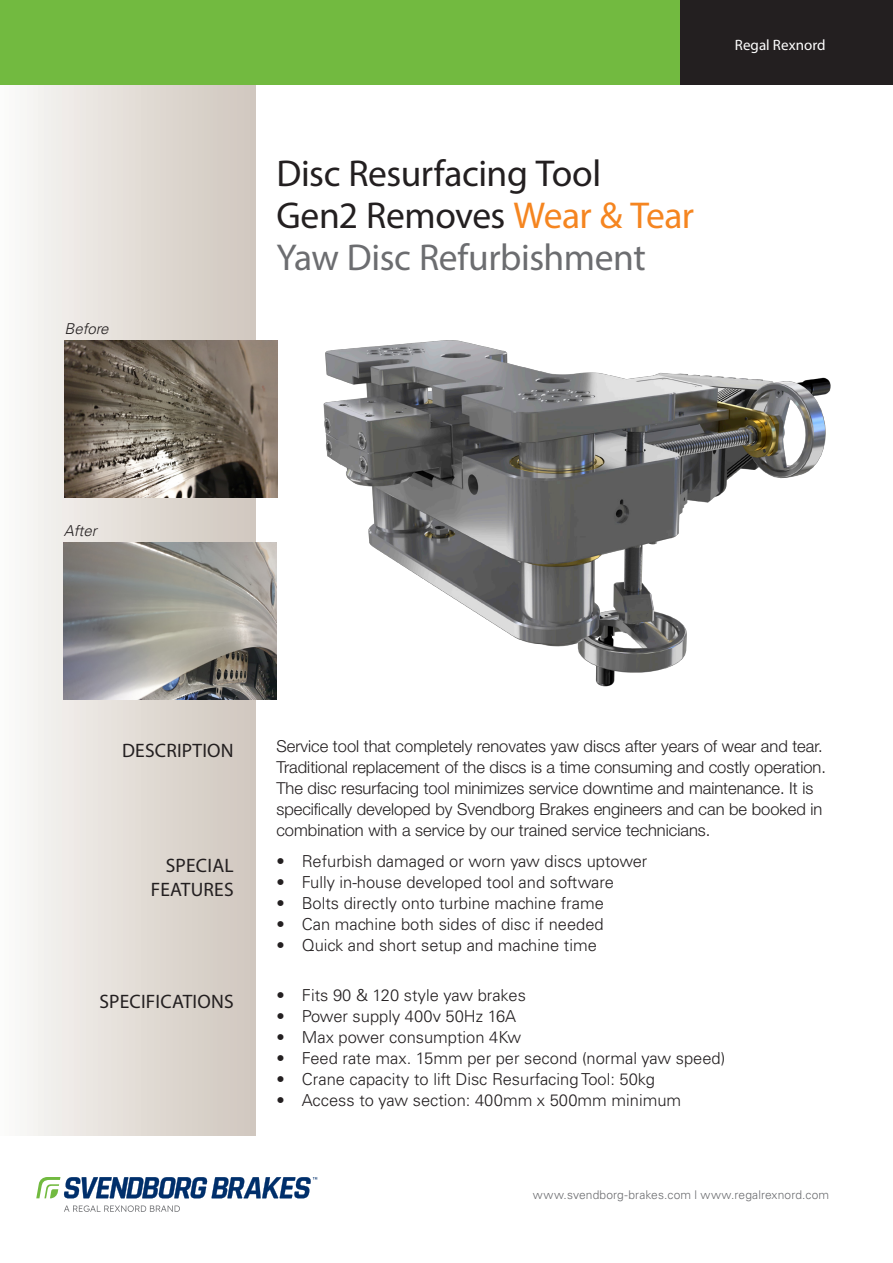
<style>
.page{position:relative;width:893px;height:1263px;background:#fff}
.page>*{position:absolute;margin:0;border:0;box-sizing:border-box;transform-origin:0 0}
.Product{font:37.5px/42px "Myriad Pro";letter-spacing:-.015em;color:#231f20}
.Under_rubrik{font:37.5px "Myriad Pro";letter-spacing:-.01em;color:#6c6d70}
.Overskrift{font:19.5px "Myriad Pro";letter-spacing:.01em;color:#231f20}
.t1{font:300 16.5px "Univers LT Std";color:#231f20}
.Brød{font:300 16.5px/21px "Helvetica Neue LT Std";color:#231f20}
.t2{font:15px "Myriad Pro";letter-spacing:.005em;color:#fff}
.Produkt{font:italic 300 15px "Univers LT Std";letter-spacing:-.005em;color:#231f20}
.t3{font:300 12px "Univers LT Std";letter-spacing:.01em;color:#6c6d70}
.s1{color:#f58520}
</style>
<div class="page">
<div style="left:0;top:85px;width:255px;height:1050px;background:linear-gradient(to right,#fafaf8,#cec5bc)"></div>
<div style="left:0;top:0;width:680px;height:85px;background:#72ba40"></div>
<div style="left:680px;top:0;width:213px;height:85px;background:#231f20"></div>
<svg style="left:64px;top:1205px;width:116px;height:7px"></svg>
<svg style="left:36px;top:1177px;width:281px;height:21px"></svg>
<img style="left:256px;top:340px;width:575px;height:360px">
<img style="left:64px;top:542px;width:212px;height:157px">
<img style="left:65px;top:340px;width:212px;height:157px">
<p class="Produkt" style="left:65px;top:320px;width:45px">Before</p>
<p class="Produkt" style="left:64px;top:522px;width:34px">After</p>
<p class="t2" style="left:735px;top:36px;width:92px">Regal Rexnord</p>
<p class="Product" style="left:276px;top:152px;width:419px">Disc Resurfacing Tool<br>Gen2 Removes <span class="s1">Wear &amp; Tear</span></p>
<p class="Under_rubrik" style="left:276px;top:235px;width:371px">Yaw Disc Refurbishment</p>
<p class="Overskrift" style="left:122px;top:738px;width:113px">DESCRIPTION</p>
<p class="Brød" style="left:276px;top:735px;width:548px">Service tool that completely renovates yaw discs after years of wear and tear.</p>
<p class="Brød" style="left:276px;top:756px;width:551px">Traditional replacement of the discs is a time consuming and costly operation.<br>The disc resurfacing tool minimizes service downtime and maintenance. It is specifically developed by Svendborg Brakes engineers and can be booked in combination with a service by our trained service technicians.</p>
<p class="Overskrift" style="left:166px;top:853px;width:69px">SPECIAL</p>
<p class="Overskrift" style="left:151px;top:877px;width:84px">FEATURES</p>
<p class="t1" style="left:276px;top:851px;width:373px">• Refurbish damaged or worn yaw discs uptower</p>
<p class="t1" style="left:276px;top:872px;width:339px">• Fully in-house developed tool and software</p>
<p class="t1" style="left:276px;top:893px;width:329px">• Bolts directly onto turbine machine frame</p>
<p class="t1" style="left:276px;top:914px;width:329px">• Can machine both sides of disc if needed</p>
<p class="t1" style="left:276px;top:935px;width:322px">• Quick and short setup and machine time</p>
<p class="Overskrift" style="left:99px;top:990px;width:136px">SPECIFICATIONS</p>
<p class="t1" style="left:276px;top:985px;width:251px">• Fits 90 &amp; 120 style yaw brakes</p>
<p class="t1" style="left:276px;top:1006px;width:241px">• Power supply 400v 50Hz 16A</p>
<p class="t1" style="left:276px;top:1027px;width:246px">• Max power consumption 4Kw</p>
<p class="t1" style="left:276px;top:1048px;width:450px">• Feed rate max. 15mm per per second (normal yaw speed)</p>
<p class="t1" style="left:276px;top:1069px;width:380px">• Crane capacity to lift Disc Resurfacing Tool: 50kg</p>
<p class="t1" style="left:276px;top:1090px;width:406px">• Access to yaw section: 400mm x 500mm minimum</p>
<p class="t3" style="left:533px;top:1188px;width:298px">www.svendborg-brakes.com l www.regalrexnord.com</p>
</div>
